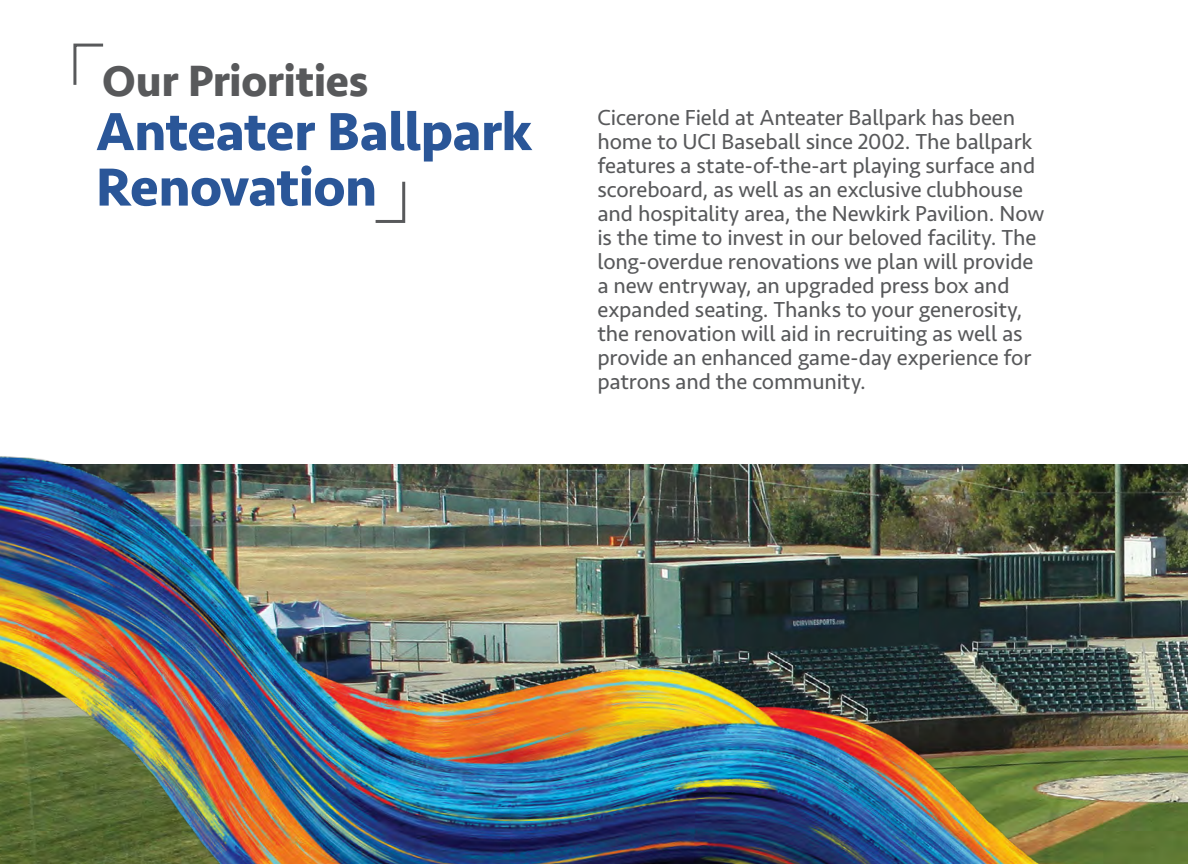
<style>
.page{position:relative;width:1188px;height:864px;background:#fff}
.page>*{position:absolute;margin:0;border:0;box-sizing:border-box;transform-origin:0 0}
.t1{font:700 55.5px/55.5px "Seravek";letter-spacing:-.01em;color:#2a5698}
.t2{font:700 45px "Seravek";letter-spacing:-.01em;color:#58595b}
.t3{font:22.5px/24px "Seravek Basic";letter-spacing:-.01em;color:#58595b}
</style>
<div class="page">
<img style="left:0;top:456px;width:1188px;height:408px">
<svg style="left:375px;top:181px;width:31px;height:42px"></svg>
<svg style="left:73px;top:43px;width:31px;height:42px"></svg>
<h2 class="t2" style="left:102px;top:45px;width:268px">Our Priorities</h2>
<h1 class="t1" style="left:96px;top:103px;width:438px">Anteater Ballpark<br>Renovation</h1>
<p class="t3" style="left:597px;top:105px;width:448px">Cicerone Field at Anteater Ballpark has been home to UCI Baseball since 2002. The ballpark features a state-of-the-art playing surface and scoreboard, as well as an exclusive clubhouse and hospitality area, the Newkirk Pavilion. Now is the time to invest in our beloved facility. The long-overdue renovations we plan will provide a new entryway, an upgraded press box and expanded seating. Thanks to your generosity, the renovation will aid in recruiting as well as provide an enhanced game-day experience for patrons and the community.</p>
</div>
